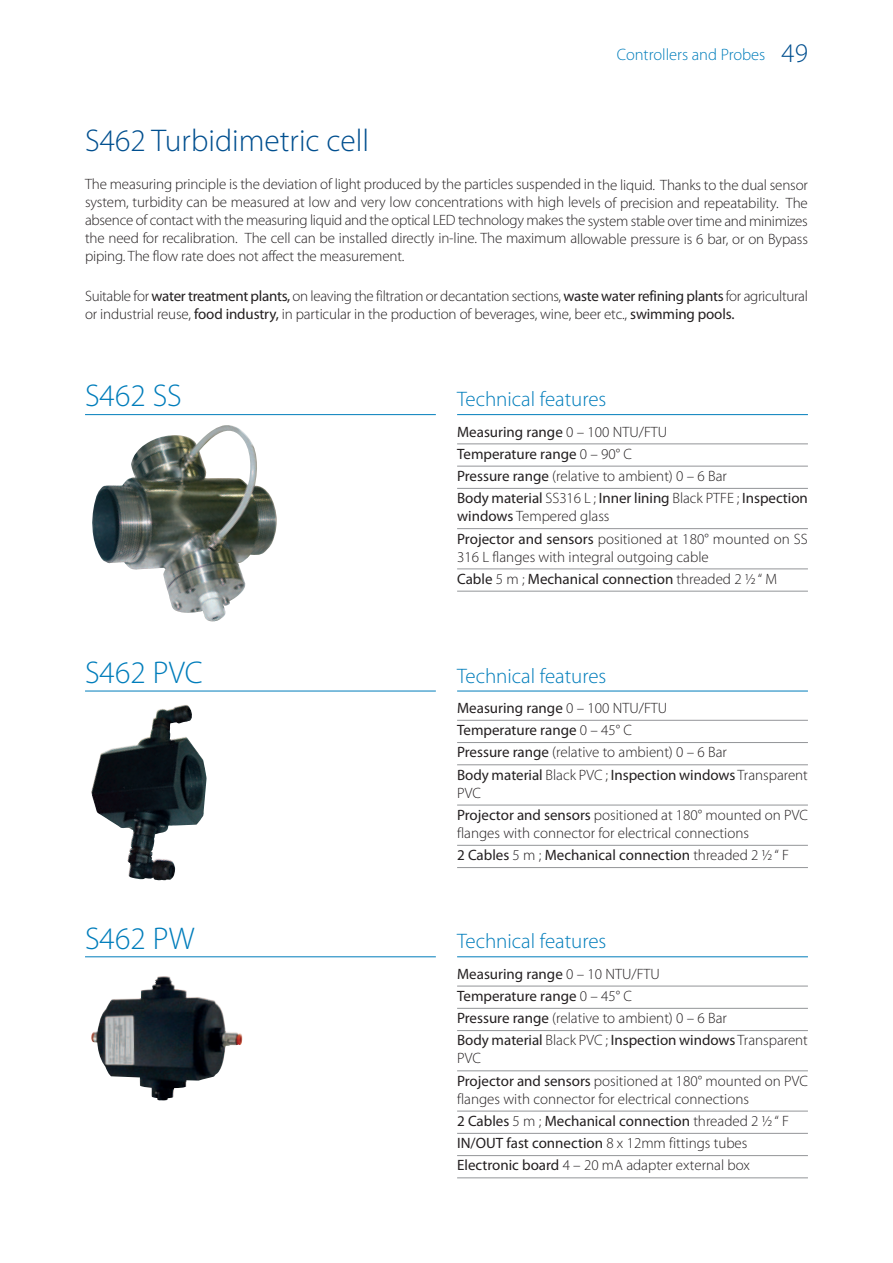
<style>
.page{position:relative;width:893px;height:1263px;background:#fff}
.page>*{position:absolute;margin:0;border:0;box-sizing:border-box;transform-origin:0 0}
.t1{font:300 31.5px "Myriad Pro";color:#004f8f}
.t2{font:300 31.5px "Myriad Pro";color:#007dbb}
.t3{font:300 21px "Myriad Pro";color:#007dbb}
.t4{font:300 16.5px "Myriad Pro";color:#007dbb}
.t5{font:300 15px/22.2px "Myriad Pro";color:#231f20}
.t6{font:15px/22.2px "Myriad Pro";color:#231f20}
.t7{font:300 15px/18px "Myriad Pro";letter-spacing:-.02em;color:#231f20}
.s1{font-size:27px;color:#004f8f}
.s2{font-weight:400}
.s3{font-weight:300}
</style>
<div class="page">
<img style="left:92px;top:425px;width:185px;height:197px">
<img style="left:91px;top:705px;width:116px;height:175px">
<img style="left:91px;top:976px;width:151px;height:124px">
<hr style="left:457px;top:443px;width:351px;height:1px;background:#939598">
<hr style="left:457px;top:466px;width:351px;height:1px;background:#939598">
<hr style="left:457px;top:488px;width:351px;height:1px;background:#939598">
<hr style="left:457px;top:528px;width:351px;height:1px;background:#939598">
<hr style="left:457px;top:568px;width:351px;height:1px;background:#939598">
<hr style="left:457px;top:591px;width:351px;height:1px;background:#939598">
<hr style="left:457px;top:414px;width:351px;height:1px;background:#007dbb">
<hr style="left:85px;top:414px;width:351px;height:1px;background:#007dbb">
<hr style="left:457px;top:720px;width:351px;height:1px;background:#939598">
<hr style="left:457px;top:742px;width:351px;height:1px;background:#939598">
<hr style="left:457px;top:764px;width:351px;height:1px;background:#939598">
<hr style="left:457px;top:805px;width:351px;height:1px;background:#939598">
<hr style="left:457px;top:845px;width:351px;height:1px;background:#939598">
<hr style="left:457px;top:867px;width:351px;height:1px;background:#939598">
<hr style="left:457px;top:691px;width:351px;height:1px;background:#007dbb">
<hr style="left:85px;top:691px;width:351px;height:1px;background:#007dbb">
<hr style="left:457px;top:986px;width:351px;height:1px;background:#939598">
<hr style="left:457px;top:1008px;width:351px;height:1px;background:#939598">
<hr style="left:457px;top:1030px;width:351px;height:1px;background:#939598">
<hr style="left:457px;top:1070px;width:351px;height:1px;background:#939598">
<hr style="left:457px;top:1111px;width:351px;height:1px;background:#939598">
<hr style="left:457px;top:1133px;width:351px;height:1px;background:#939598">
<hr style="left:457px;top:1155px;width:351px;height:1px;background:#939598">
<hr style="left:457px;top:1177px;width:351px;height:1px;background:#939598">
<hr style="left:457px;top:956px;width:351px;height:1px;background:#007dbb">
<hr style="left:85px;top:956px;width:351px;height:1px;background:#007dbb">
<p class="t4" style="left:617px;top:48px;width:193px">Controllers and Probes <span class="s1">49</span></p>
<h1 class="t1" style="left:85px;top:129px;width:286px">S462 Turbidimetric cell</h1>
<p class="t5" style="left:85px;top:177px;width:724px;line-height:18px;text-align:justify">The measuring principle is the deviation of light produced by the particles suspended in the liquid. Thanks to the dual sensor system, turbidity can be measured at low and very low concentrations with high levels of precision and repeatability. The absence of contact with the measuring liquid and the optical LED technology makes the system stable over time and minimizes the need for recalibration. The cell can be installed directly in-line. The maximum allowable pressure is 6 bar, or on Bypass piping. The flow rate does not affect the measurement.</p>
<p class="t7" style="left:85px;top:288px;width:724px">Suitable for <span class="s2">water treatment plants,</span> on leaving the filtration or decantation sections, <span class="s2">waste water refining plants</span> for agricultural or industrial reuse, <span class="s2">food industry,</span> in particular in the production of beverages, wine, beer etc., <span class="s2">swimming pools.</span></p>
<h1 class="t2" style="left:85px;top:384px;width:98px">S462 SS</h1>
<h2 class="t3" style="left:457px;top:391px;width:151px">Technical features</h2>
<p class="t6" style="left:457px;top:422px;width:352px">Measuring range <span class="s3">0 – 100 NTU/FTU<br></span>Temperature range <span class="s3">0 – 90° C<br></span>Pressure range <span class="s3">(relative to ambient) 0 – 6 Bar<br></span>Body material <span class="s3">SS316 L ;</span> Inner lining <span class="s3">Black PTFE ;</span> Inspection</p>
<p class="t5" style="left:457px;top:506px;width:352px"><span class="s2">windows</span> Tempered glass<br><span class="s2">Projector and sensors</span> positioned at 180° mounted on SS</p>
<p class="t5" style="left:457px;top:547px;width:321px">316 L flanges with integral outgoing cable<br><span class="s2">Cable</span> 5 m ; <span class="s2">Mechanical connection</span> threaded 2 ½ “ M</p>
<h1 class="t2" style="left:85px;top:660px;width:119px">S462 PVC</h1>
<h2 class="t3" style="left:457px;top:668px;width:151px">Technical features</h2>
<p class="t6" style="left:457px;top:698px;width:352px">Measuring range <span class="s3">0 – 100 NTU/FTU<br></span>Temperature range <span class="s3">0 – 45° C<br></span>Pressure range <span class="s3">(relative to ambient) 0 – 6 Bar<br></span>Body material <span class="s3">Black PVC ;</span> Inspection windows <span class="s3">Transparent</span></p>
<p class="t5" style="left:457px;top:783px;width:352px">PVC<br><span class="s2">Projector and sensors</span> positioned at 180° mounted on PVC</p>
<p class="t5" style="left:457px;top:823px;width:333px">flanges with connector for electrical connections<br><span class="s2">2 Cables</span> 5 m ; <span class="s2">Mechanical connection</span> threaded 2 ½ “ F</p>
<h1 class="t2" style="left:85px;top:926px;width:111px">S462 PW</h1>
<h2 class="t3" style="left:457px;top:933px;width:151px">Technical features</h2>
<p class="t6" style="left:457px;top:964px;width:352px">Measuring range <span class="s3">0 – 10 NTU/FTU<br></span>Temperature range <span class="s3">0 – 45° C<br></span>Pressure range <span class="s3">(relative to ambient) 0 – 6 Bar<br></span>Body material <span class="s3">Black PVC ;</span> Inspection windows <span class="s3">Transparent</span></p>
<p class="t5" style="left:457px;top:1048px;width:352px">PVC<br><span class="s2">Projector and sensors</span> positioned at 180° mounted on PVC</p>
<p class="t5" style="left:457px;top:1089px;width:333px">flanges with connector for electrical connections<br><span class="s2">2 Cables</span> 5 m ; <span class="s2">Mechanical connection</span> threaded 2 ½ “ F <span class="s2">IN/OUT fast connection</span> 8 x 12mm fittings tubes <span class="s2">Electronic board</span> 4 – 20 mA adapter external box</p>
</div>
